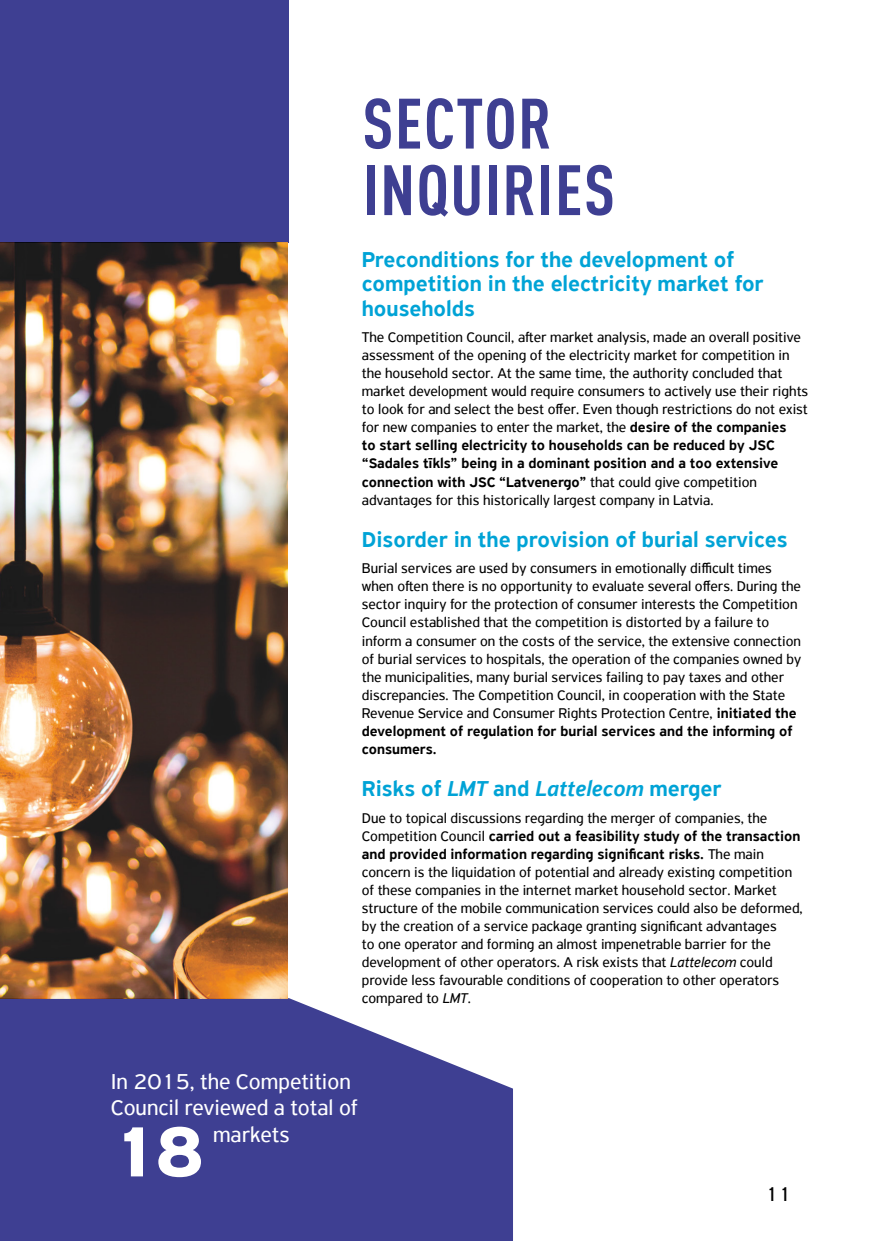
<style>
.page{position:relative;width:874px;height:1241px;background:#fff}
.page>*{position:absolute;margin:0;border:0;box-sizing:border-box;transform-origin:0 0}
.t1{font:700 75.25px "PF Highway Sans Pro";color:#fff}
.t2{font:700 condensed 70px/66.5px "DIN Pro";letter-spacing:.02em;color:#3e3f92}
.t3{font:500 22.75px/24.5px "PF Highway Sans Pro";color:#00a3d6}
.t4{font:22.75px/26.2px "PF Highway Sans Pro";color:#fff}
.t5{font:21px "PF Highway Sans Pro";color:#000}
.t6{font:14.88px/18px "PF Highway Sans Pro";color:#000}
.s1{font-weight:500}
.s2{font-style:italic}
</style>
<div class="page">
<svg style="left:0;top:998px;width:512px;height:242px;background:#4d4e9a"></svg>
<div style="left:0;top:0;width:288px;height:243px;background:#3e3f92"></div>
<img style="left:0;top:243px;width:287px;height:755px">
<h2 class="t2" style="left:362px;top:84px;width:254px">SECTOR<br>INQUIRIES</h2>
<h3 class="t3" style="left:361px;top:247px;width:403px">Preconditions for the development of competition in the electricity market for households</h3>
<p class="t6" style="left:361px;top:328px;width:448px">The Competition Council, after market analysis, made an overall positive assessment of the opening of the electricity market for competition in the household sector. At the same time, the authority concluded that market development would require consumers to actively use their rights to look for and select the best offer. Even though restrictions do not exist for new companies to enter the market, the <span class="s1">desire of the companies<br>to start selling electricity to households can be reduced by JSC “Sadales tīkls” being in a dominant position and a too extensive connection with JSC “Latvenergo”</span> that could give competition advantages for this historically largest company in Latvia.</p>
<h3 class="t3" style="left:361px;top:527px;width:427px">Disorder in the provision of burial services</h3>
<p class="t6" style="left:361px;top:559px;width:440px">Burial services are used by consumers in emotionally difficult times when often there is no opportunity to evaluate several offers. During the sector inquiry for the protection of consumer interests the Competition Council established that the competition is distorted by a failure to inform a consumer on the costs of the service, the extensive connection of burial services to hospitals, the operation of the companies owned by the municipalities, many burial services failing to pay taxes and other discrepancies. The Competition Council, in cooperation with the State Revenue Service and Consumer Rights Protection Centre, <span class="s1">initiated the development of regulation for burial services and the informing of consumers.</span></p>
<h3 class="t3" style="left:361px;top:776px;width:361px">Risks of <span class="s2">LMT</span> and <span class="s2">Lattelecom</span> merger</h3>
<p class="t6" style="left:361px;top:808px;width:442px">Due to topical discussions regarding the merger of companies, the Competition Council <span class="s1">carried out a feasibility study of the transaction and provided information regarding significant risks.</span> The main concern is the liquidation of potential and already existing competition of these companies in the internet market household sector. Market structure of the mobile communication services could also be deformed, by the creation of a service package granting significant advantages<br>to one operator and forming an almost impenetrable barrier for the development of other operators. A risk exists that <span class="s2">Lattelecom</span> could provide less favourable conditions of cooperation to other operators compared to <span class="s2">LMT</span>.</p>
<h3 class="t4" style="left:111px;top:1067px;width:248px">In 2015, the Competition<br>Council reviewed a total of</h3>
<h1 class="t1" style="left:111px;top:1107px;width:95px">18</h1>
<h3 class="t4" style="left:213px;top:1120px;width:78px">markets</h3>
<h3 class="t5" style="left:765px;top:1181px;width:27px">11</h3>
</div>
